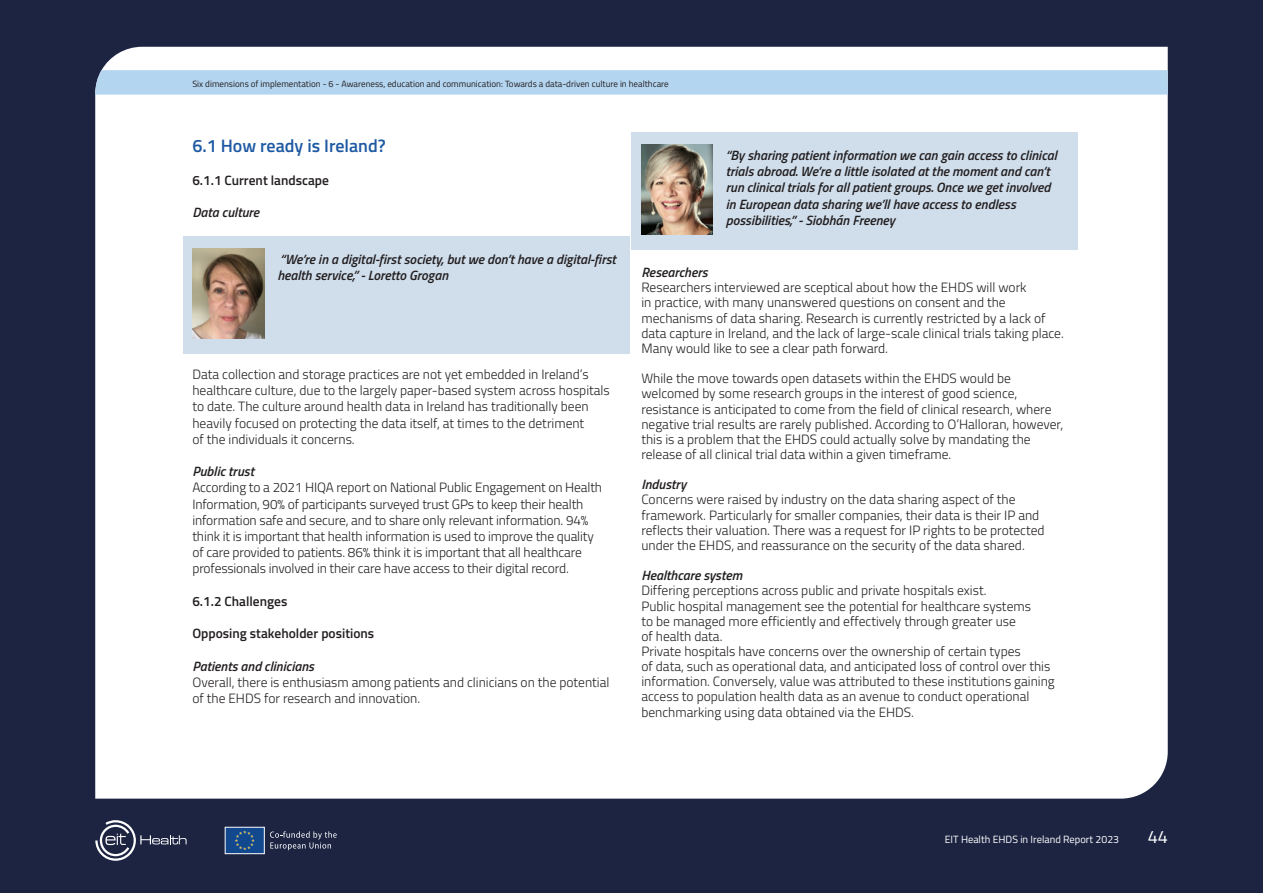
<style>
.page{position:relative;width:1263px;height:893px;background:#1c2442}
.page>*{position:absolute;margin:0;border:0;box-sizing:border-box;transform-origin:0 0}
.t1{font:600 18px "Titillium Web";color:#1e59a2}
.t2{font:18px "Titillium Web";color:#fff}
.t3{font:300 13.5px/15.1px "Titillium Web";color:#231f20}
.t4{font:italic 600 13.5px/16.2px "Titillium Web";color:#231f20}
.t5{font:600 13.5px "Titillium Web";color:#231f20}
.t6{font:10.5px "Titillium Web";color:#fff}
.t7{font:9px "Titillium Web";color:#231f20}
</style>
<div class="page">
<div style="left:95px;top:47px;width:1073px;height:752px;background:#fff"></div>
<svg style="left:95px;top:70px;width:1073px;height:25px;background:#b5d5ef"></svg>
<svg style="left:270px;top:831px;width:67px;height:19px"></svg>
<div style="left:225px;top:827px;width:40px;height:27px;background:#12498e;border:1px solid #fff"></div>
<svg style="left:235px;top:830px;width:20px;height:20px"></svg>
<svg style="left:95px;top:820px;width:92px;height:41px"></svg>
<div style="left:631px;top:132px;width:447px;height:117px;background:#d0deec"></div>
<img style="left:641px;top:145px;width:72px;height:89px">
<div style="left:183px;top:236px;width:446px;height:117px;background:#d0deec"></div>
<img style="left:193px;top:249px;width:71px;height:90px">
<p class="t7" style="left:192px;top:77px;width:478px">Six dimensions of implementation - 6 - Awareness, education and communication: Towards a data-driven culture in healthcare</p>
<p class="t1" style="left:192px;top:132px;width:195px">6.1 How ready is Ireland?</p>
<p class="t5" style="left:192px;top:170px;width:138px">6.1.1 Current landscape</p>
<p class="t4" style="left:192px;top:203px;width:68px">Data culture</p>
<p class="t4" style="left:726px;top:146px;width:333px">“By sharing patient information we can gain access to clinical trials abroad. We’re a little isolated at the moment and can’t run clinical trials for all patient groups. Once we get involved in European data sharing we’ll have access to endless possibilities,” - Siobhán Freeney</p>
<p class="t4" style="left:277px;top:251px;width:340px">“We’re in a digital-first society, but we don’t have a digital-first health service,” - Loretto Grogan</p>
<p class="t3" style="left:192px;top:366px;width:419px;line-height:16.2px">Data collection and storage practices are not yet embedded in Ireland’s healthcare culture, due to the largely paper-based system across hospitals to date. The culture around health data in Ireland has traditionally been heavily focused on protecting the data itself, at times to the detriment<br>of the individuals it concerns.</p>
<p class="t4" style="left:192px;top:463px;width:63px">Public trust</p>
<p class="t3" style="left:192px;top:479px;width:411px;line-height:16.2px">According to a 2021 HIQA report on National Public Engagement on Health Information, 90% of participants surveyed trust GPs to keep their health information safe and secure, and to share only relevant information. 94% think it is important that health information is used to improve the quality of care provided to patients. 86% think it is important that all healthcare professionals involved in their care have access to their digital record.</p>
<p class="t5" style="left:192px;top:591px;width:96px">6.1.2 Challenges</p>
<p class="t5" style="left:192px;top:623px;width:183px">Opposing stakeholder positions</p>
<p class="t4" style="left:192px;top:657px;width:123px">Patients and clinicians</p>
<p class="t3" style="left:192px;top:673px;width:419px;line-height:16.2px">Overall, there is enthusiasm among patients and clinicians on the potential of the EHDS for research and innovation.</p>
<p class="t4" style="left:641px;top:264px;width:68px">Researchers</p>
<p class="t3" style="left:641px;top:279px;width:424px">Researchers interviewed are sceptical about how the EHDS will work<br>in practice, with many unanswered questions on consent and the mechanisms of data sharing. Research is currently restricted by a lack of data capture in Ireland, and the lack of large-scale clinical trials taking place.<br>Many would like to see a clear path forward.</p>
<p class="t3" style="left:641px;top:370px;width:423px">While the move towards open datasets within the EHDS would be welcomed by some research groups in the interest of good science, resistance is anticipated to come from the field of clinical research, where negative trial results are rarely published. According to O’Halloran, however, this is a problem that the EHDS could actually solve by mandating the release of all clinical trial data within a given timeframe.</p>
<p class="t4" style="left:641px;top:476px;width:46px">Industry</p>
<p class="t3" style="left:641px;top:491px;width:405px">Concerns were raised by industry on the data sharing aspect of the framework. Particularly for smaller companies, their data is their IP and reflects their valuation. There was a request for IP rights to be protected under the EHDS, and reassurance on the security of the data shared.</p>
<p class="t4" style="left:641px;top:567px;width:102px">Healthcare system</p>
<p class="t3" style="left:641px;top:582px;width:391px">Differing perceptions across public and private hospitals exist.<br>Public hospital management see the potential for healthcare systems to be managed more efficiently and effectively through greater use<br>of health data.</p>
<p class="t3" style="left:641px;top:643px;width:415px">Private hospitals have concerns over the ownership of certain types<br>of data, such as operational data, and anticipated loss of control over this information. Conversely, value was attributed to these institutions gaining access to population health data as an avenue to conduct operational benchmarking using data obtained via the EHDS.</p>
<p class="t6" style="left:945px;top:832px;width:176px">EIT Health EHDS in Ireland Report 2023</p>
<p class="t2" style="left:1148px;top:823px;width:22px">44</p>
</div>
